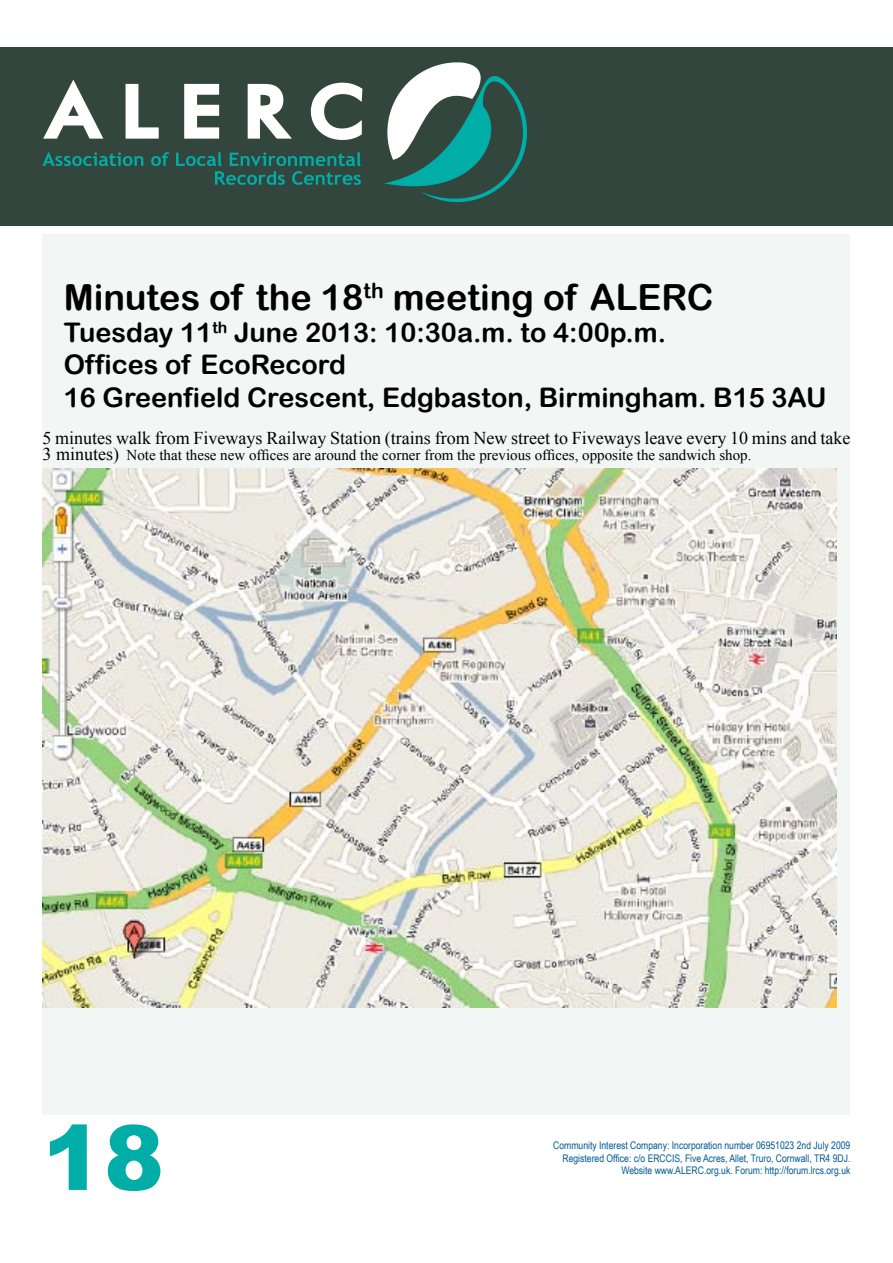
<style>
.page{position:relative;width:893px;height:1263px;background:#fff}
.page>*{position:absolute;margin:0;border:0;box-sizing:border-box;transform-origin:0 0}
.t1{font:900 90px "Arial";color:#00ada7}
.t2{font:36px "Arial Rounded MT Bold";color:#000}
.t3{font:27px/32.4px "Arial Rounded MT Bold";color:#000}
.t4{font:18px "Times New Roman";color:#000}
.t5{font:15px "Times New Roman";color:#000}
.t6{font:10.5px/12.6px "Arial Narrow";color:#005996;text-align:right}
.s1{font-size:18px}
</style>
<div class="page">
<div style="left:0;top:47px;width:893px;height:178px;background:#32463d"></div>
<div style="left:43px;top:234px;width:807px;height:880px;background:#f2f6f5"></div>
<img style="left:43px;top:468px;width:794px;height:539px">
<svg style="left:43px;top:80px;width:319px;height:60px"></svg>
<svg style="left:43px;top:152px;width:318px;height:33px"></svg>
<svg style="left:384px;top:62px;width:143px;height:140px"></svg>
<h2 class="t2" style="left:64px;top:275px;width:651px">Minutes of the 18<sup>th</sup> meeting of ALERC</h2>
<h3 class="t3" style="left:64px;top:316px;width:764px">Tuesday 11<sup>th</sup> June 2013: 10:30a.m. to 4:00p.m.<br>Offices of EcoRecord<br>16 Greenfield Crescent, Edgbaston, Birmingham. B15 3AU</h3>
<h3 class="t4" style="left:43px;top:426px;width:809px">5 minutes walk from Fiveways Railway Station (trains from New street to Fiveways leave every 10 mins and take</h3>
<h3 class="t5" style="left:43px;top:445px;width:710px"><span class="s1">3 minutes)</span> Note that these new offices are around the corner from the previous offices, opposite the sandwich shop.</h3>
<h1 class="t1" style="left:43px;top:1092px;width:123px">18</h1>
<p class="t6" style="left:553px;top:1139px;width:299px">Community Interest Company: Incorporation number 06951023 2nd July 2009<br>Registered Office: c/o ERCCIS, Five Acres, Allet, Truro, Cornwall, TR4 9DJ.<br>Website www.ALERC.org.uk. Forum: http://forum.lrcs.org.uk</p>
</div>
